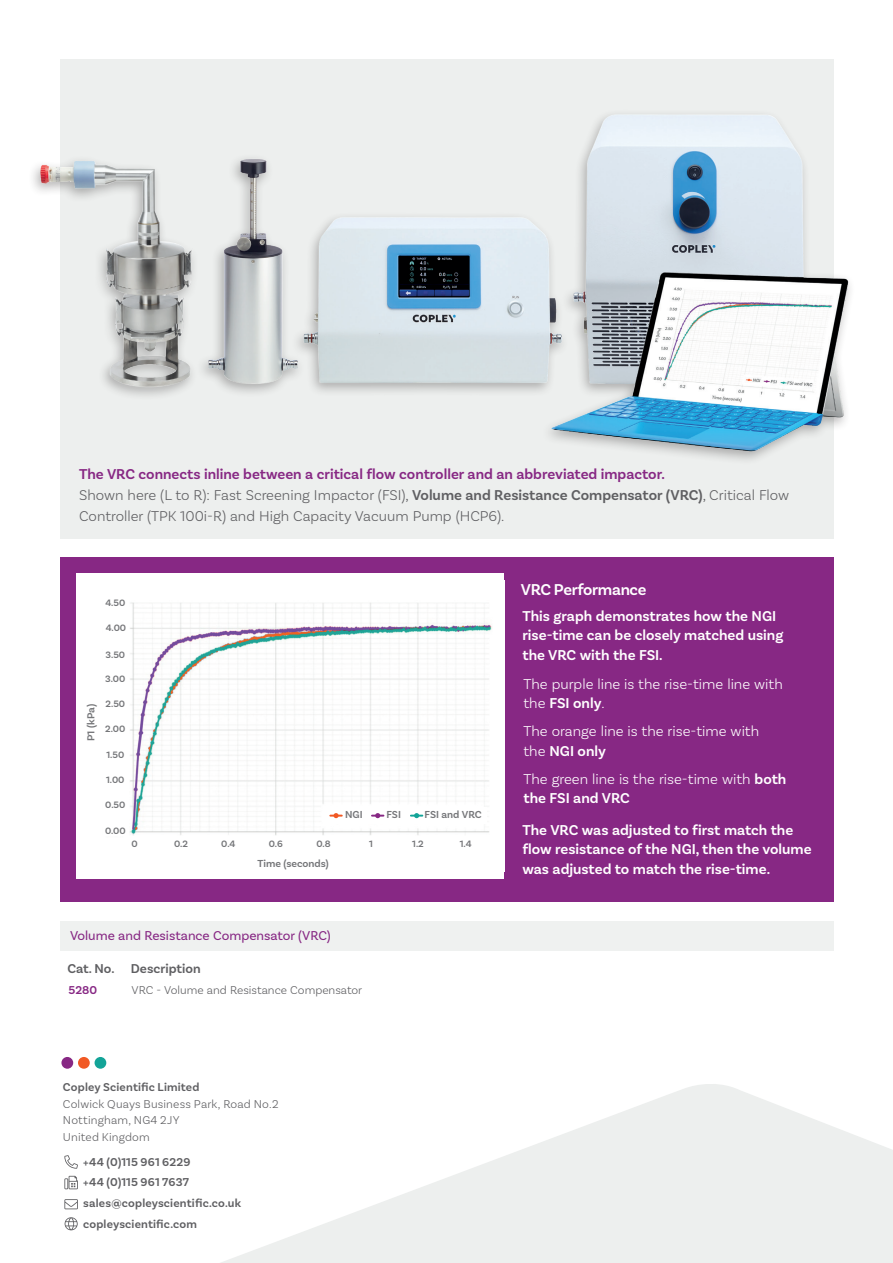
<style>
.page{position:relative;width:893px;height:1263px;background:#fff}
.page>*{position:absolute;margin:0;border:0;box-sizing:border-box;transform-origin:0 0}
.t1{font:600 16.5px "Basic Sans";letter-spacing:-.02em;color:#fff}
.t2{font:300 15px/21px "Basic Sans";color:#5f5f62}
.t3{font:600 15px/19.5px "Basic Sans";color:#fff}
.t4{font:300 15px/19.5px "Basic Sans";color:#fff}
.t5{font:13.5px "Basic Sans";color:#872884}
.t6{font:600 13.5px "Basic Sans";color:#5f5f62}
.t7{font:600 12px/20.7px "Basic Sans";letter-spacing:.015em;color:#5f5f62}
.t8{font:300 12px/16.5px "Basic Sans";letter-spacing:.01em;color:#5f5f62}
.t9{font:600 12px "Basic Sans";color:#872884}
.t10{font:600 10.65px "Basic Sans";color:#757679}
.t11{font:600 9.75px "Basic Sans";color:#757679}
.s1{font-weight:600;color:#872884}
.s2{font-weight:600}
</style>
<div class="page">
<div style="left:60px;top:557px;width:773px;height:344px;background:#872884"></div>
<div style="left:60px;top:60px;width:773px;height:479px;background:#edefee"></div>
<svg style="left:64px;top:1084px;width:829px;height:179px"></svg>
<div style="left:61px;top:1057px;width:12px;height:12px;background:#872884;border-radius:50%"></div>
<div style="left:78px;top:1057px;width:12px;height:12px;background:#f15924;border-radius:50%"></div>
<div style="left:95px;top:1057px;width:11px;height:12px;background:#13a498;border-radius:50%"></div>
<img style="left:36px;top:74px;width:814px;height:394px">
<div style="left:60px;top:921px;width:773px;height:30px;background:#eff1f0"></div>
<div style="left:76px;top:574px;width:428px;height:305px;background:#fff"></div>
<img style="left:130px;top:602px;width:362px;height:233px">
<div style="left:324px;top:808px;width:162px;height:16px;background:#fff"></div>
<svg style="left:64px;top:1176px;width:14px;height:13px"></svg>
<svg style="left:65px;top:1217px;width:13px;height:13px"></svg>
<svg style="left:64px;top:1199px;width:14px;height:10px"></svg>
<svg style="left:64px;top:1155px;width:14px;height:14px"></svg>
<svg style="left:372px;top:813px;width:11px;height:5px"></svg>
<svg style="left:411px;top:813px;width:11px;height:5px"></svg>
<svg style="left:330px;top:813px;width:12px;height:5px"></svg>
<p class="t2" style="left:79px;top:463px;width:712px"><span class="s1">The VRC connects inline between a critical flow controller and an abbreviated impactor.<br></span>Shown here (L to R): Fast Screening Impactor (FSI), <span class="s2">Volume and Resistance Compensator (VRC)</span>, Critical Flow<br>Controller (TPK 100i-R) and High Capacity Vacuum Pump (HCP6).</p>
<p class="t10" style="left:84px;top:741px;width:38px;rotate:-90deg">P1 (kPa)</p>
<p class="t11" style="left:105px;top:597px;width:21px">4.50</p>
<p class="t11" style="left:106px;top:622px;width:22px">4.00</p>
<p class="t11" style="left:106px;top:648px;width:21px">3.50</p>
<p class="t11" style="left:105px;top:673px;width:22px">3.00</p>
<p class="t11" style="left:106px;top:698px;width:21px">2.50</p>
<p class="t11" style="left:105px;top:723px;width:22px">2.00</p>
<p class="t11" style="left:106px;top:748px;width:19px">1.50</p>
<p class="t11" style="left:106px;top:774px;width:20px">1.00</p>
<p class="t11" style="left:105px;top:799px;width:22px">0.50</p>
<p class="t11" style="left:105px;top:825px;width:22px">0.00</p>
<p class="t11" style="left:132px;top:838px;width:8px">0</p>
<p class="t11" style="left:174px;top:838px;width:15px">0.2</p>
<p class="t10" style="left:345px;top:808px;width:19px">NGI</p>
<p class="t10" style="left:386px;top:808px;width:16px">FSI</p>
<p class="t10" style="left:425px;top:808px;width:59px">FSI and VRC</p>
<p class="t11" style="left:221px;top:838px;width:16px">0.4</p>
<p class="t11" style="left:269px;top:838px;width:15px">0.6</p>
<p class="t11" style="left:317px;top:838px;width:16px">0.8</p>
<p class="t11" style="left:369px;top:838px;width:5px">1</p>
<p class="t11" style="left:412px;top:838px;width:13px">1.2</p>
<p class="t11" style="left:460px;top:838px;width:13px">1.4</p>
<p class="t10" style="left:257px;top:857px;width:73px">Time (seconds)</p>
<p class="t5" style="left:70px;top:928px;width:262px">Volume and Resistance Compensator (VRC)</p>
<p class="t6" style="left:67px;top:961px;width:135px">Cat. No. Description</p>
<p class="t9" style="left:69px;top:982px;width:30px">5280</p>
<p class="t8" style="left:132px;top:981px;width:232px">VRC - Volume and Resistance Compensator</p>
<p class="t7" style="left:63px;top:1077px;width:138px">Copley Scientific Limited</p>
<p class="t8" style="left:63px;top:1095px;width:217px">Colwick Quays Business Park, Road No.2<br>Nottingham, NG4 2JY<br>United Kingdom</p>
<p class="t7" style="left:83px;top:1151px;width:160px">+44 (0)115 961 6229<br>+44 (0)115 961 7637 sales@copleyscientific.co.uk copleyscientific.com</p>
<p class="t1" style="left:521px;top:579px;width:127px">VRC Performance</p>
<p class="t3" style="left:522px;top:606px;width:262px">This graph demonstrates how the NGI rise-time can be closely matched using the VRC with the FSI.</p>
<p class="t4" style="left:523px;top:674px;width:261px">The purple line is the rise-time line with the <span class="s2">FSI only</span>.</p>
<p class="t4" style="left:523px;top:721px;width:237px">The orange line is the rise-time with the <span class="s2">NGI only</span></p>
<p class="t4" style="left:523px;top:769px;width:264px">The green line is the rise-time with <span class="s2">both the FSI and VRC</span></p>
<p class="t3" style="left:522px;top:820px;width:291px">The VRC was adjusted to first match the flow resistance of the NGI, then the volume was adjusted to match the rise-time.</p>
</div>
